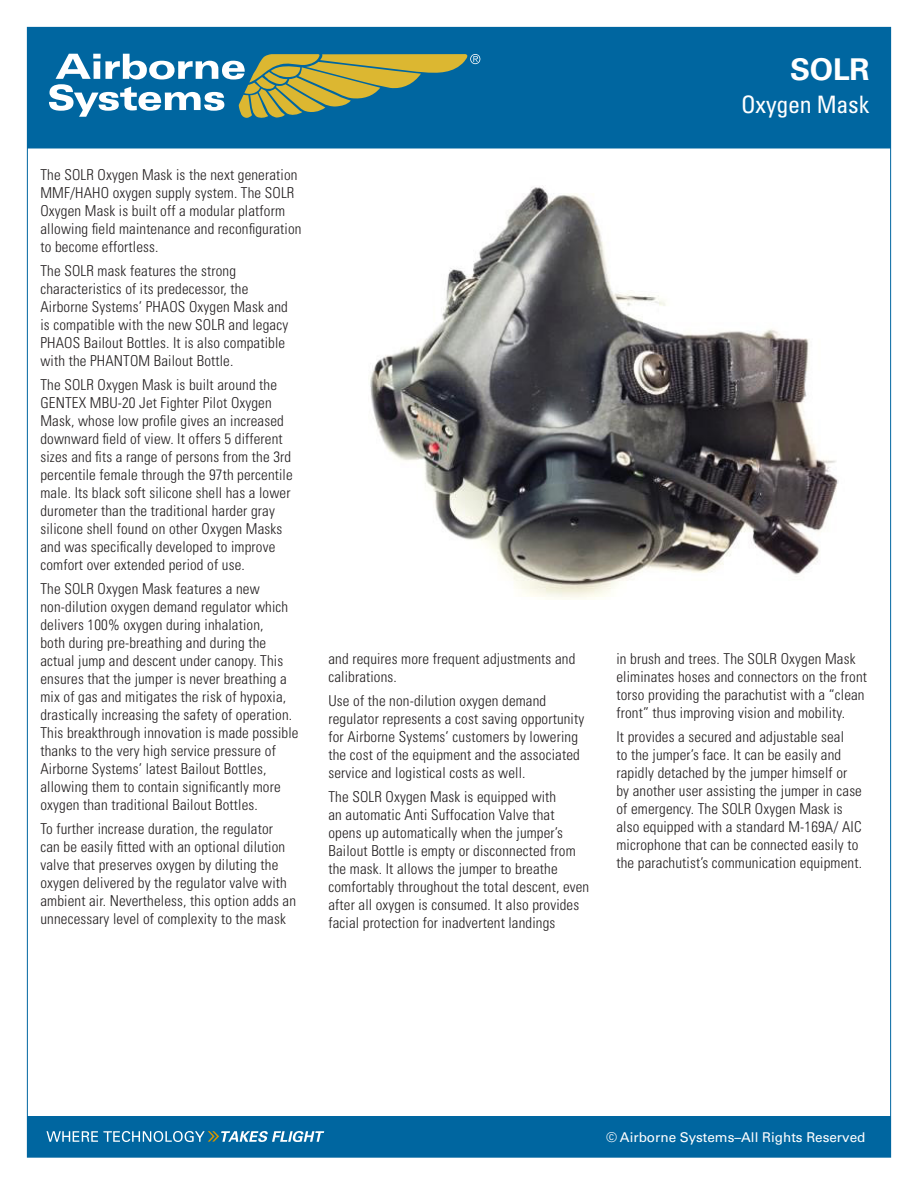
<style>
.page{position:relative;width:918px;height:1188px;background:#fff}
.page>*{position:absolute;margin:0;border:0;box-sizing:border-box;transform-origin:0 0}
.HEADLINE{font:700 30px "Univers LT Std";color:#fff}
._2ND_DECK_HEADLINE{font:condensed 24px "Univers LT Std";letter-spacing:-.01em;color:#fff}
.BODY_TEXT{font:300 condensed 15px/18px "Univers LT Std";letter-spacing:.01em;color:#231f20}
.t1{font:13.5px "Univers LT Std";color:#fff}
</style>
<div class="page">
<div style="left:27px;top:27px;width:864px;height:121px;background:#0066a0"></div>
<div style="left:27px;top:1117px;width:864px;height:40px;background:#0066a0"></div>
<svg style="left:49px;top:54px;width:431px;height:64px"></svg>
<svg style="left:46px;top:1131px;width:278px;height:11px"></svg>
<img style="left:370px;top:185px;width:469px;height:415px">
<p class="BODY_TEXT" style="left:40px;top:165px;width:263px">The SOLR Oxygen Mask is the next generation MMF/HAHO oxygen supply system. The SOLR Oxygen Mask is built off a modular platform allowing field maintenance and reconfiguration to become effortless.</p>
<p class="BODY_TEXT" style="left:40px;top:261px;width:249px">The SOLR mask features the strong characteristics of its predecessor, the Airborne Systems’ PHAOS Oxygen Mask and is compatible with the new SOLR and legacy PHAOS Bailout Bottles. It is also compatible with the PHANTOM Bailout Bottle.</p>
<p class="BODY_TEXT" style="left:40px;top:375px;width:254px">The SOLR Oxygen Mask is built around the GENTEX MBU-20 Jet Fighter Pilot Oxygen Mask, whose low profile gives an increased downward field of view. It offers 5 different sizes and fits a range of persons from the 3rd percentile female through the 97th percentile male. Its black soft silicone shell has a lower durometer than the traditional harder gray silicone shell found on other Oxygen Masks and was specifically developed to improve comfort over extended period of use.</p>
<p class="BODY_TEXT" style="left:40px;top:579px;width:260px">The SOLR Oxygen Mask features a new non-dilution oxygen demand regulator which delivers 100% oxygen during inhalation,<br>both during pre-breathing and during the actual jump and descent under canopy. This ensures that the jumper is never breathing a mix of gas and mitigates the risk of hypoxia, drastically increasing the safety of operation.<br>This breakthrough innovation is made possible thanks to the very high service pressure of Airborne Systems’ latest Bailout Bottles, allowing them to contain significantly more oxygen than traditional Bailout Bottles.</p>
<p class="BODY_TEXT" style="left:40px;top:819px;width:257px">To further increase duration, the regulator can be easily fitted with an optional dilution valve that preserves oxygen by diluting the oxygen delivered by the regulator valve with ambient air. Nevertheless, this option adds an unnecessary level of complexity to the mask</p>
<p class="BODY_TEXT" style="left:328px;top:650px;width:248px">and requires more frequent adjustments and calibrations.</p>
<p class="BODY_TEXT" style="left:328px;top:692px;width:257px">Use of the non-dilution oxygen demand regulator represents a cost saving opportunity for Airborne Systems’ customers by lowering the cost of the equipment and the associated service and logistical costs as well.</p>
<p class="BODY_TEXT" style="left:328px;top:788px;width:262px">The SOLR Oxygen Mask is equipped with<br>an automatic Anti Suffocation Valve that opens up automatically when the jumper’s Bailout Bottle is empty or disconnected from the mask. It allows the jumper to breathe comfortably throughout the total descent, even after all oxygen is consumed. It also provides facial protection for inadvertent landings</p>
<p class="HEADLINE" style="left:790px;top:52px;width:81px">SOLR</p>
<p class="_2ND_DECK_HEADLINE" style="left:741px;top:89px;width:130px">Oxygen Mask</p>
<p class="BODY_TEXT" style="left:616px;top:650px;width:252px">in brush and trees. The SOLR Oxygen Mask eliminates hoses and connectors on the front torso providing the parachutist with a “clean front” thus improving vision and mobility.</p>
<p class="BODY_TEXT" style="left:616px;top:728px;width:247px">It provides a secured and adjustable seal<br>to the jumper’s face. It can be easily and rapidly detached by the jumper himself or by another user assisting the jumper in case of emergency. The SOLR Oxygen Mask is also equipped with a standard M-169A/ AIC microphone that can be connected easily to the parachutist’s communication equipment.</p>
<p class="t1" style="left:606px;top:1129px;width:261px">© Airborne Systems–All Rights Reserved</p>
</div>
